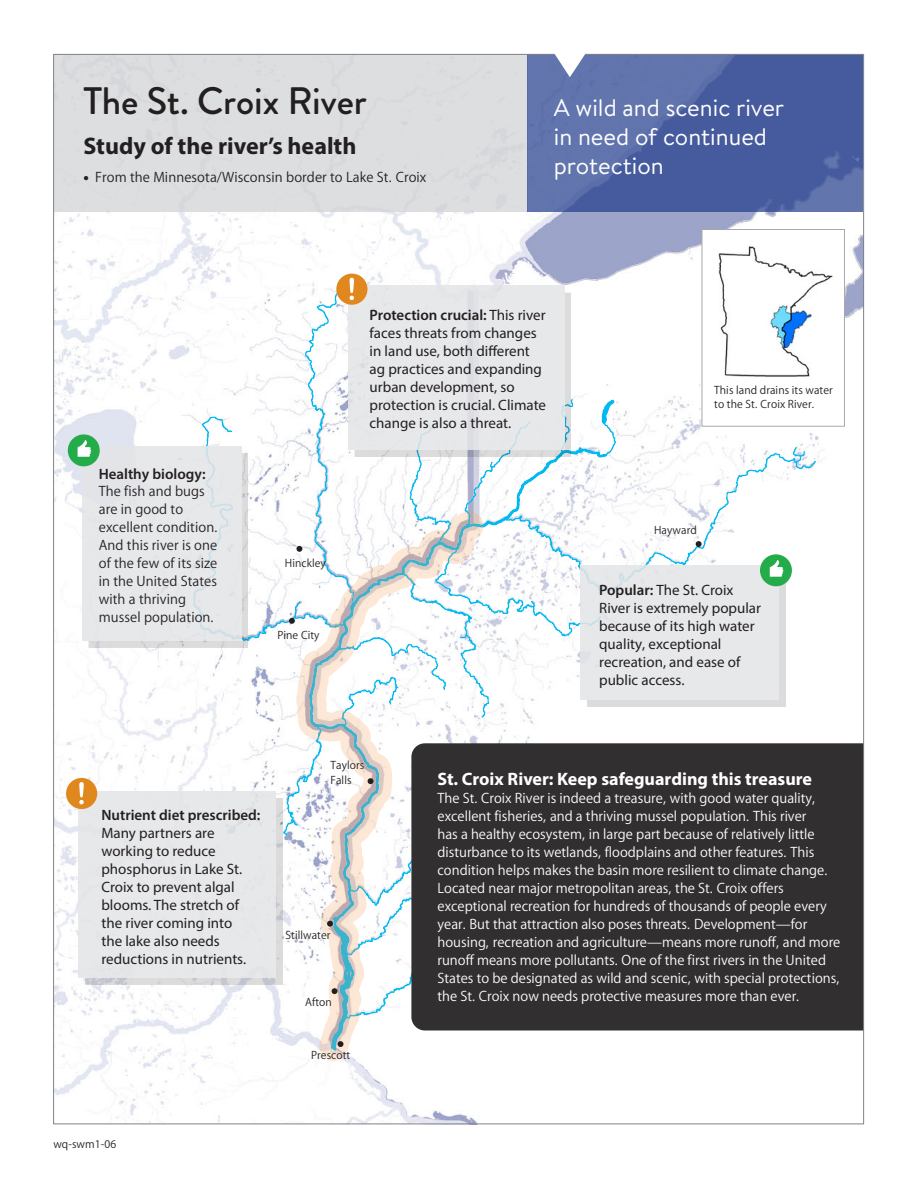
<style>
.page{position:relative;width:918px;height:1188px;background:#fff}
.page>*{position:absolute;margin:0;border:0;box-sizing:border-box;transform-origin:0 0}
.t1{font:500 38.25px "Brandon Grotesque";color:#231f20}
.t2{font:24px/28.8px "Brandon Text";color:#fff}
.t3{font:700 24px "Myriad Pro";color:#231f20}
.t4{font:700 18px "Myriad Pro";color:#fff}
.t5{font:15px/18px "Myriad PCA Text";letter-spacing:-.005em;color:#fff}
.boxes_body{font:15px/18px "Myriad Pro";color:#231f20}
.t6{font:15px/17.9px "Myriad PCA Text";color:#231f20}
.boxes_body-2{font:12px/14.4px "Myriad PCA Text";color:#231f20}
.s1{font-family:"Myriad Pro";font-weight:600}
.s2{font-weight:600}
</style>
<div class="page">
<img style="left:55px;top:211px;width:422px;height:911px">
<div style="left:54px;top:54px;width:473px;height:157px;background:#dddee0"></div>
<img style="left:193px;top:152px;width:672px;height:898px">
<div style="left:702px;top:229px;width:143px;height:198px;background:#fff;border:1px solid #a8a9ad"></div>
<img style="left:718px;top:246px;width:115px;height:131px">
<svg style="left:527px;top:56px;width:335px;height:155px;background:#5165a3"></svg>
<svg style="left:295px;top:510px;width:190px;height:553px"></svg>
<div style="left:355px;top:293px;width:216px;height:164px;background:#231f20;opacity:.18"></div>
<div style="left:348px;top:286px;width:216px;height:164px;background:#e4e5e7"></div>
<div style="left:336px;top:274px;width:31px;height:31px;background:#e0871e;border-radius:50%"></div>
<svg style="left:350px;top:278px;width:4px;height:22px"></svg>
<div style="left:587px;top:572px;width:199px;height:135px;background:#dddcdc"></div>
<div style="left:580px;top:566px;width:199px;height:134px;background:#e4e5e7"></div>
<div style="left:89px;top:453px;width:159px;height:195px;background:#231f20;opacity:.18"></div>
<div style="left:82px;top:446px;width:159px;height:195px;background:#e4e5e7"></div>
<div style="left:760px;top:554px;width:32px;height:32px;background:#24ab4a;border-radius:50%"></div>
<svg style="left:770px;top:560px;width:13px;height:17px"></svg>
<div style="left:68px;top:434px;width:32px;height:32px;background:#24ab4a;border-radius:50%"></div>
<svg style="left:78px;top:440px;width:13px;height:17px"></svg>
<div style="left:85px;top:798px;width:198px;height:187px;background:#231f20;opacity:.18"></div>
<div style="left:78px;top:791px;width:198px;height:187px;background:#e4e5e7"></div>
<div style="left:66px;top:778px;width:31px;height:31px;background:#e0871e;border-radius:50%"></div>
<svg style="left:79px;top:782px;width:5px;height:22px"></svg>
<div style="left:411px;top:743px;width:451px;height:287px;background:#312f30"></div>
<svg style="left:338px;top:1041px;width:5px;height:6px"></svg>
<svg style="left:332px;top:988px;width:5px;height:6px"></svg>
<svg style="left:327px;top:921px;width:6px;height:6px"></svg>
<svg style="left:289px;top:618px;width:6px;height:6px"></svg>
<svg style="left:296px;top:546px;width:6px;height:6px"></svg>
<svg style="left:696px;top:541px;width:6px;height:6px"></svg>
<svg style="left:368px;top:778px;width:5px;height:6px"></svg>
<svg style="left:554px;top:54px;width:32px;height:23px"></svg>
<p class="t1" style="left:83px;top:75px;width:285px">The St. Croix River</p>
<p class="t3" style="left:83px;top:130px;width:275px">Study of the river’s health</p>
<p class="t6" style="left:83px;top:168px;width:345px">• From the Minnesota/Wisconsin border to Lake St. Croix</p>
<p class="t2" style="left:554px;top:93px;width:232px">A wild and scenic river</p>
<p class="t2" style="left:554px;top:121px;width:215px">in need of continued protection</p>
<p class="t6" style="left:99px;top:465px;width:120px"><span class="s1">Healthy biology:<br></span>The fish and bugs are in good to excellent condition.<br>And this river is one of the few of its size in the United States with a thriving mussel population.</p>
<p class="boxes_body" style="left:370px;top:305px;width:178px"><span class="s2">Protection crucial:</span> This river faces threats from changes in land use, both different ag practices and expanding urban development, so protection is crucial. Climate change is also a threat.</p>
<p class="boxes_body-2" style="left:285px;top:556px;width:43px">Hinckley</p>
<p class="boxes_body-2" style="left:277px;top:628px;width:44px">Pine City</p>
<p class="boxes_body-2" style="left:714px;top:383px;width:120px">This land drains its water to the St. Croix River.</p>
<p class="boxes_body-2" style="left:654px;top:523px;width:44px">Hayward</p>
<p class="boxes_body" style="left:599px;top:581px;width:163px"><span class="s2">Popular:</span> The St. Croix<br>River is extremely popular because of its high water quality, exceptional recreation, and ease of public access.</p>
<p class="boxes_body" style="left:101px;top:805px;width:161px"><span class="s2">Nutrient diet prescribed:<br></span>Many partners are working to reduce phosphorus in Lake St.<br>Croix to prevent algal blooms. The stretch of the river coming into<br>the lake also needs reductions in nutrients.</p>
<p class="boxes_body-2" style="left:331px;top:759px;width:35px">Taylors</p>
<p class="boxes_body-2" style="left:331px;top:773px;width:23px">Falls</p>
<p class="boxes_body-2" style="left:286px;top:928px;width:47px">Stillwater</p>
<p class="boxes_body-2" style="left:305px;top:996px;width:28px">Afton</p>
<p class="boxes_body-2" style="left:311px;top:1049px;width:41px">Prescott</p>
<p class="boxes_body-2" style="left:53px;top:1137px;width:64px">wq-swm1-06</p>
<p class="t4" style="left:438px;top:768px;width:376px">St. Croix River: Keep safeguarding this treasure</p>
<p class="t5" style="left:438px;top:790px;width:405px">The St. Croix River is indeed a treasure, with good water quality, excellent fisheries, and a thriving mussel population. This river<br>has a healthy ecosystem, in large part because of relatively little disturbance to its wetlands, floodplains and other features. This condition helps makes the basin more resilient to climate change.<br>Located near major metropolitan areas, the St. Croix offers exceptional recreation for hundreds of thousands of people every year. But that attraction also poses threats. Development—for housing, recreation and agriculture—means more runoff, and more runoff means more pollutants. One of the first rivers in the United States to be designated as wild and scenic, with special protections, the St. Croix now needs protective measures more than ever.</p>
</div>
